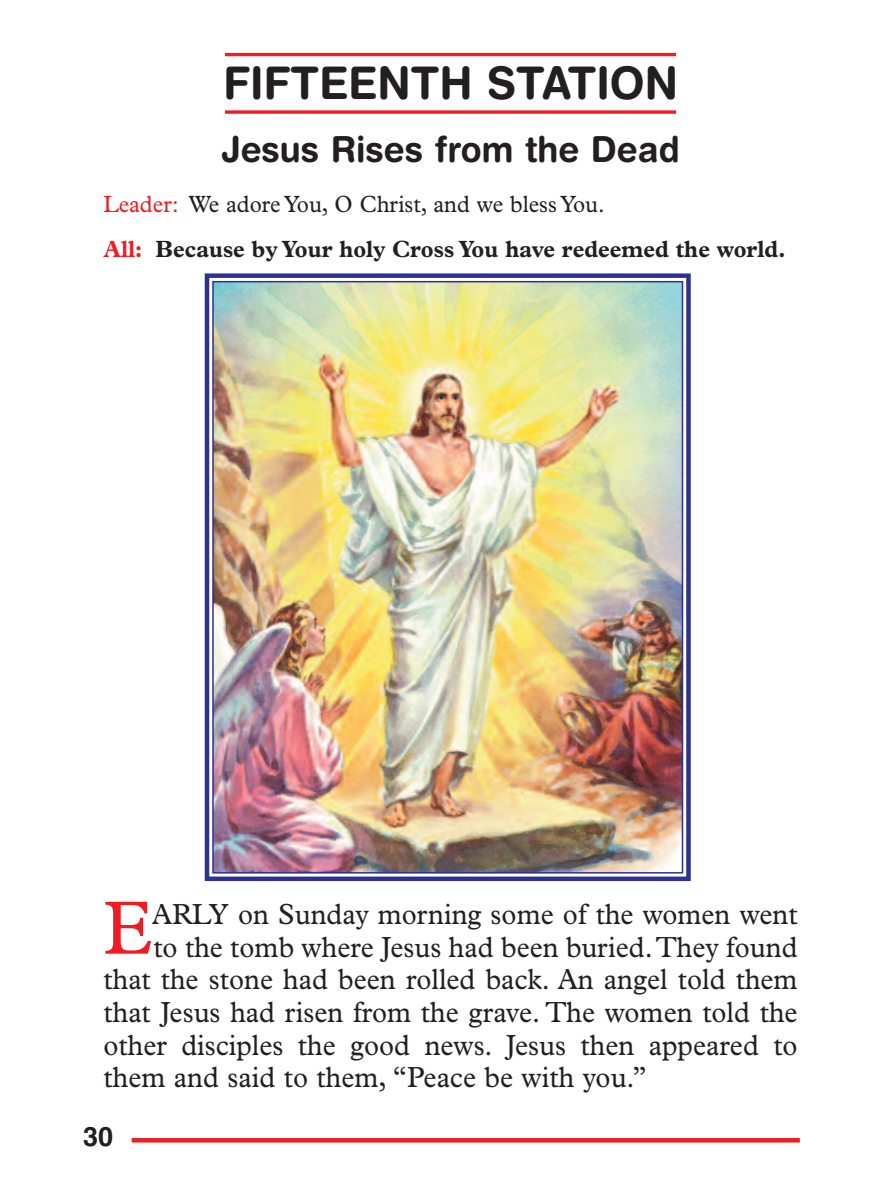
<style>
.page{position:relative;width:891px;height:1195px;background:#fff}
.page>*{position:absolute;margin:0;border:0;box-sizing:border-box;transform-origin:0 0}
.t1{font:76.05px "Plantin";color:#ee1d23;scale:.95 1}
.t2{font:700 45px "Helvetica Rounded";color:#231f20;scale:.95 1}
.t3{font:700 36px "Helvetica Rounded";color:#231f20;scale:.95 1}
.t4{font:29.25px "Plantin";color:#231f20;scale:.95 1}
.t5{font:700 27px "Helvetica";color:#231f20}
.t6{font:700 23.62px/45px "Plantin";color:#231f20;scale:.95 1}
.s1{font-weight:400;color:#ee1d23}
.s2{font-weight:400}
.s3{color:#ee1d23}
</style>
<div class="page">
<hr style="left:225px;top:53px;width:451px;height:3px;background:#ee1d23">
<svg style="left:225px;top:110px;width:451px;height:4px;background:#f03f44"></svg>
<hr style="left:132px;top:1138px;width:668px;height:4px;background:#ee1d23">
<img style="left:215px;top:284px;width:465px;height:586px">
<div style="left:205px;top:273px;width:486px;height:608px;border:4px solid #2e3092"></div>
<div style="left:212px;top:281px;width:471px;height:592px;border:2px solid #2e3092"></div>
<h2 class="t2" style="left:223px;top:67px;width:480px">FIFTEENTH STATION</h2>
<p class="t3" style="left:221px;top:136px;width:484px">Jesus Rises from the Dead</p>
<p class="t6" style="left:104px;top:183px;width:720px"><span class="s1">Leader:</span> <span class="s2">We adoreYou, O Christ, and we blessYou.<br></span><span class="s3">All:</span> Because by Your holy Cross You have redeemed the world.</p>
<h1 class="t1" style="left:104px;top:902px;width:53px">E</h1>
<p class="t4" style="left:152px;top:904px;width:681px">ARLY on Sunday morning some of the women went</p>
<p class="t4" style="left:153px;top:936px;width:680px">to the tomb where Jesus had been buried.They found</p>
<p class="t4" style="left:104px;top:969px;width:732px">that the stone had been rolled back. An angel told them</p>
<p class="t4" style="left:104px;top:1002px;width:732px">that Jesus had risen from the grave. The women told the</p>
<p class="t4" style="left:104px;top:1034px;width:732px">other disciples the good news. Jesus then appeared to</p>
<p class="t4" style="left:104px;top:1067px;width:573px">them and said to them, “Peace be with you.”</p>
<p class="t5" style="left:83px;top:1126px;width:32px">30</p>
</div>
